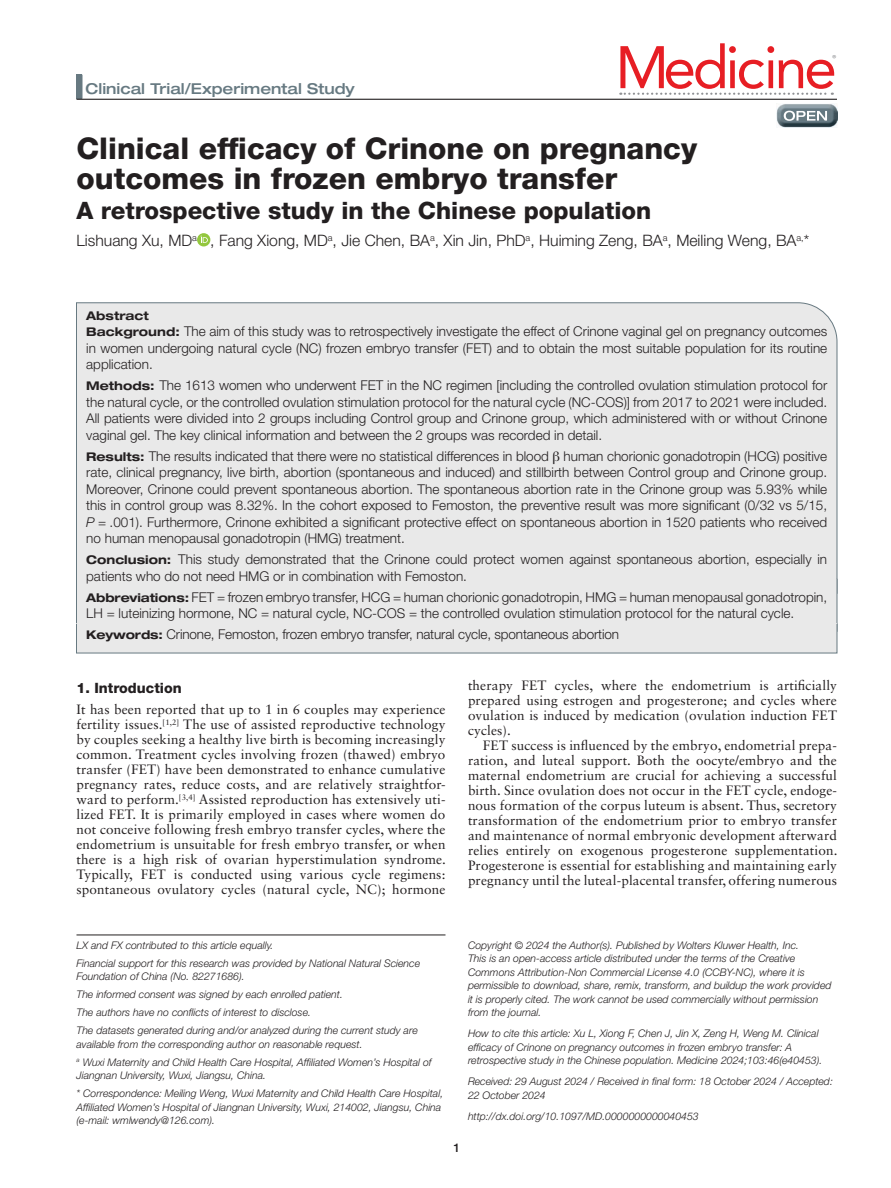
<style>
.page{position:relative;width:891px;height:1188px;background:#fff}
.page>*{position:absolute;margin:0;border:0;box-sizing:border-box;transform-origin:0 0}
.t1{font:59.4px "Avenir";letter-spacing:-.06em;color:#e71e24}
.t2{font:800 30px/30px "Helvetica Neue LT Std";color:#231f20}
.t3{font:800 24px "Helvetica Neue LT Std";color:#231f20}
.t4{font:300 15.75px "Helvetica Neue LT Std";color:#231f20}
.t5{font:500 expanded 15px "Helvetica Neue LT Std";color:#667981}
.t6{font:800 14.25px "Helvetica Neue LT Std";color:#231f20}
.t7{font:300 13.5px/16.5px "Helvetica Neue LT Std";color:#231f20;text-align:justify}
.t8{font:13.5px/15px "Sabon LT Std";letter-spacing:.01em;color:#231f20;text-align:justify}
.t9{font:700 expanded 12px "Helvetica Neue LT Std";color:#231f20}
.t10{font:500 12px "Helvetica Neue LT Std";color:#231f20}
.t11{font:italic 300 10.5px/13.5px "Helvetica Neue LT Std";color:#231f20}
.t12{font:500 10.35px "Akzidenz Grotesk BE";color:#909295}
.s1{font-weight:700;font-stretch:expanded;font-size:12px}
.s2{font-family:"Gandhari Unicode";font-weight:400}
.s3{font-style:italic}
</style>
<div class="page">
<div style="left:76px;top:74px;width:6px;height:25px;background:#677981"></div>
<hr style="left:76px;top:99px;width:761px;height:1px;background:#231f20">
<img style="left:776px;top:104px;width:61px;height:24px">
<svg style="left:784px;top:111px;width:43px;height:10px"></svg>
<svg style="left:620px;top:93px;width:213px;height:2px"></svg>
<div style="left:76px;top:302px;width:762px;height:293px;background:#e9e9e9"></div>
<div style="left:76px;top:579px;width:761px;height:54px;background:#e9e9e9"></div>
<div style="left:76px;top:624px;width:761px;height:29px;background:#e9e9e9"></div>
<div style="left:197px;top:233px;width:13px;height:13px;background:#93c73e;border-radius:50%"></div>
<svg style="left:201px;top:236px;width:7px;height:7px"></svg>
<hr style="left:76px;top:935px;width:370px;height:1px;background:#231f20">
<p class="t5" style="left:86px;top:80px;width:271px">Clinical Trial/Experimental Study</p>
<h1 class="t1" style="left:615px;top:33px;width:223px">Medicine</h1>
<p class="t12" style="left:832px;top:52px;width:6px">®</p>
<h2 class="t2" style="left:76px;top:134px;width:622px">Clinical efficacy of Crinone on pregnancy outcomes in frozen embryo transfer</h2>
<h3 class="t3" style="left:76px;top:197px;width:576px">A retrospective study in the Chinese population</h3>
<p class="t4" style="left:76px;top:231px;width:734px">Lishuang Xu, MD<sup>a</sup> , Fang Xiong, MD<sup>a</sup>, Jie Chen, BA<sup>a</sup>, Xin Jin, PhD<sup>a</sup>, Huiming Zeng, BA<sup>a</sup>, Meiling Weng, BA<sup>a,</sup>*</p>
<p class="t9" style="left:86px;top:308px;width:64px">Abstract</p>
<p class="t7" style="left:86px;top:323px;width:743px"><span class="s1">Background:</span> The aim of this study was to retrospectively investigate the effect of Crinone vaginal gel on pregnancy outcomes in women undergoing natural cycle (NC) frozen embryo transfer (FET) and to obtain the most suitable population for its routine application.</p>
<p class="t7" style="left:86px;top:377px;width:743px"><span class="s1">Methods:</span> The 1613 women who underwent FET in the NC regimen [including the controlled ovulation stimulation protocol for the natural cycle, or the controlled ovulation stimulation protocol for the natural cycle (NC-COS)] from 2017 to 2021 were included.<br>All patients were divided into 2 groups including Control group and Crinone group, which administered with or without Crinone vaginal gel. The key clinical information and between the 2 groups was recorded in detail.</p>
<p class="t7" style="left:86px;top:448px;width:743px"><span class="s1">Results:</span> The results indicated that there were no statistical differences in blood <span class="s2">β</span> human chorionic gonadotropin (HCG) positive rate, clinical pregnancy, live birth, abortion (spontaneous and induced) and stillbirth between Control group and Crinone group.<br>Moreover, Crinone could prevent spontaneous abortion. The spontaneous abortion rate in the Crinone group was 5.93% while this in control group was 8.32%. In the cohort exposed to Femoston, the preventive result was more significant (0/32 vs 5/15, <span class="s3">P</span> = .001). Furthermore, Crinone exhibited a significant protective effect on spontaneous abortion in 1520 patients who received no human menopausal gonadotropin (HMG) treatment.</p>
<p class="t7" style="left:86px;top:551px;width:742px"><span class="s1">Conclusion:</span> This study demonstrated that the Crinone could protect women against spontaneous abortion, especially in patients who do not need HMG or in combination with Femoston.</p>
<p class="t7" style="left:86px;top:589px;width:743px"><span class="s1">Abbreviations:</span> FET = frozen embryo transfer, HCG = human chorionic gonadotropin, HMG = human menopausal gonadotropin,<br>LH = luteinizing hormone, NC = natural cycle, NC-COS = the controlled ovulation stimulation protocol for the natural cycle.</p>
<p class="t7" style="left:86px;top:626px;width:534px"><span class="s1">Keywords:</span> Crinone, Femoston, frozen embryo transfer, natural cycle, spontaneous abortion</p>
<p class="t6" style="left:76px;top:680px;width:107px">1. Introduction</p>
<p class="t8" style="left:76px;top:702px;width:371px">It has been reported that up to 1 in 6 couples may experience fertility issues.<sup>[1,2]</sup> The use of assisted reproductive technology by couples seeking a healthy live birth is becoming increasingly common. Treatment cycles involving frozen (thawed) embryo transfer (FET) have been demonstrated to enhance cumulative pregnancy rates, reduce costs, and are relatively straightfor&shy;ward to perform.<sup>[3,4]</sup> Assisted reproduction has extensively uti&shy;lized FET. It is primarily employed in cases where women do not conceive following fresh embryo transfer cycles, where the endometrium is unsuitable for fresh embryo transfer, or when there is a high risk of ovarian hyperstimulation syndrome.<br>Typically, FET is conducted using various cycle regimens: spontaneous ovulatory cycles (natural cycle, NC); hormone</p>
<p class="t8" style="left:468px;top:678px;width:371px">therapy FET cycles, where the endometrium is artificially prepared using estrogen and progesterone; and cycles where ovulation is induced by medication (ovulation induction FET cycles).</p>
<p class="t8" style="left:468px;top:738px;width:371px;text-indent:15px">FET success is influenced by the embryo, endometrial prepa&shy;ration, and luteal support. Both the oocyte/embryo and the maternal endometrium are crucial for achieving a successful birth. Since ovulation does not occur in the FET cycle, endoge&shy;nous formation of the corpus luteum is absent. Thus, secretory transformation of the endometrium prior to embryo transfer and maintenance of normal embryonic development afterward relies entirely on exogenous progesterone supplementation.<br>Progesterone is essential for establishing and maintaining early pregnancy until the luteal-placental transfer, offering numerous</p>
<p class="t11" style="left:76px;top:936px;width:345px;line-height:18px">LX and FX contributed to this article equally.<br>Financial support for this research was provided by National Natural Science</p>
<p class="t11" style="left:76px;top:967px;width:343px;line-height:18px">Foundation of China (No. 82271686).<br>The informed consent was signed by each enrolled patient.<br>The authors have no conflicts of interest to disclose.<br>The datasets generated during and/or analyzed during the current study are</p>
<p class="t11" style="left:76px;top:1035px;width:357px;line-height:18px">available from the corresponding author on reasonable request.<br><sup>a</sup> Wuxi Maternity and Child Health Care Hospital, Affiliated Women’s Hospital of</p>
<p class="t11" style="left:77px;top:1066px;width:368px;line-height:18px">Jiangnan University, Wuxi, Jiangsu, China.<br>* Correspondence: Meiling Weng, Wuxi Maternity and Child Health Care Hospital,</p>
<p class="t11" style="left:77px;top:1100px;width:366px">Affiliated Women’s Hospital of Jiangnan University, Wuxi, 214002, Jiangsu, China (e-mail: wmlwendy@126.com).</p>
<p class="t10" style="left:453px;top:1140px;width:8px">1</p>
<p class="t11" style="left:468px;top:938px;width:365px">Copyright © 2024 the Author(s). Published by Wolters Kluwer Health, Inc.<br>This is an open-access article distributed under the terms of the Creative Commons Attribution-Non Commercial License 4.0 (CCBY-NC), where it is permissible to download, share, remix, transform, and buildup the work provided it is properly cited. The work cannot be used commercially without permission from the journal.</p>
<p class="t11" style="left:468px;top:1027px;width:356px">How to cite this article: Xu L, Xiong F, Chen J, Jin X, Zeng H, Weng M. Clinical efficacy of Crinone on pregnancy outcomes in frozen embryo transfer: A retrospective study in the Chinese population. Medicine 2024;103:46(e40453).</p>
<p class="t11" style="left:468px;top:1075px;width:366px">Received: 29 August 2024 / Received in final form: 18 October 2024 / Accepted:<br>22 October 2024</p>
<p class="t11" style="left:468px;top:1109px;width:232px">http://dx.doi.org/10.1097/MD.0000000000040453</p>
</div>
